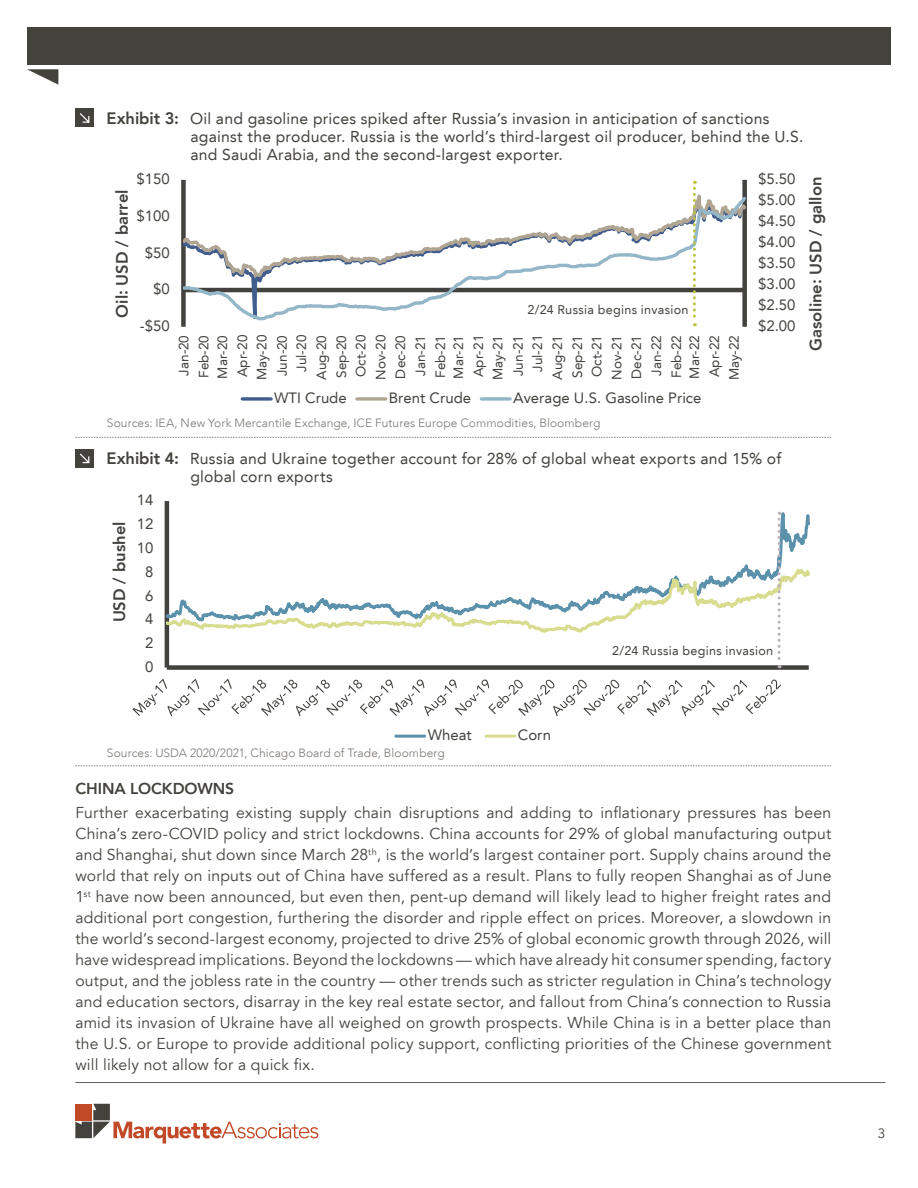
<style>
.page{position:relative;width:918px;height:1188px;background:#fff}
.page>*{position:absolute;margin:0;border:0;box-sizing:border-box;transform-origin:0 0}
.t1{font:800 16.5px "Avenir LT";color:#43423e}
.t2{font:15.75px/21px "Avenir LT";letter-spacing:.01em;color:#43423d;text-align:justify}
.t3{font:15.75px/18px "Avenir LT";letter-spacing:.015em;color:#43423d}
.t4{font:800 15.75px "Avenir";letter-spacing:-.005em;color:#43423d}
.t5{font:15px "Avenir LT";color:#43423e}
.t6{font:13.5px/19.8px "Avenir LT";letter-spacing:.005em;color:#43423e;text-align:right}
.t7{font:13.5px "Avenir LT";color:#43423d}
.t8{font:12.6px "Avenir LT";letter-spacing:.025em;color:#43423d}
.t9{font:300 12px "Avenir LT";letter-spacing:.01em;color:#7c7874}
.s1{font-weight:800;font-size:16.5px}
</style>
<div class="page">
<hr style="left:75px;top:1082px;width:810px;height:1px;background:#65605c">
<svg style="left:75px;top:1104px;width:243px;height:40px"></svg>
<div style="left:27px;top:27px;width:864px;height:38px;background:#43423d"></div>
<svg style="left:27px;top:69px;width:31px;height:16px"></svg>
<svg style="left:75px;top:437px;width:756px;height:1px"></svg>
<div style="left:75px;top:109px;width:19px;height:18px;background:#43423d"></div>
<svg style="left:80px;top:113px;width:10px;height:10px"></svg>
<div style="left:742px;top:180px;width:5px;height:147px;background:#43423e"></div>
<div style="left:181px;top:180px;width:5px;height:147px;background:#43423e"></div>
<svg style="left:183px;top:194px;width:563px;height:128px"></svg>
<svg style="left:242px;top:397px;width:29px;height:4px"></svg>
<svg style="left:357px;top:397px;width:29px;height:4px"></svg>
<svg style="left:481px;top:397px;width:29px;height:4px"></svg>
<svg style="left:693px;top:181px;width:3px;height:145px"></svg>
<svg style="left:75px;top:766px;width:756px;height:1px"></svg>
<div style="left:75px;top:449px;width:19px;height:19px;background:#43423d"></div>
<svg style="left:79px;top:453px;width:11px;height:11px"></svg>
<hr style="left:165px;top:501px;width:4px;height:167px;background:#43423e">
<div style="left:167px;top:665px;width:642px;height:5px;background:#43423e"></div>
<svg style="left:169px;top:501px;width:641px;height:41px"></svg>
<svg style="left:167px;top:542px;width:643px;height:96px"></svg>
<svg style="left:132px;top:679px;width:649px;height:37px"></svg>
<hr style="left:396px;top:735px;width:29px;height:3px;background:#5b91ab">
<hr style="left:486px;top:735px;width:29px;height:3px;background:#d8dc8e">
<svg style="left:778px;top:512px;width:3px;height:156px"></svg>
<p class="t3" style="left:190px;top:110px;width:615px;text-indent:-84px"><span class="s1">Exhibit 3:</span> Oil and gasoline prices spiked after Russia’s invasion in anticipation of sanctions against the producer. Russia is the world’s third-largest oil producer, behind the U.S. and Saudi Arabia, and the second-largest exporter.</p>
<p class="t1" style="left:112px;top:318px;width:130px;rotate:-90deg">Oil: USD / barrel</p>
<p class="t5" style="left:137px;top:170px;width:35px">$150</p>
<p class="t5" style="left:137px;top:207px;width:35px">$100</p>
<p class="t5" style="left:145px;top:244px;width:27px">$50</p>
<p class="t5" style="left:153px;top:280px;width:18px">$0</p>
<p class="t5" style="left:140px;top:317px;width:31px">-$50</p>
<p class="t8" style="left:527px;top:302px;width:163px">2/24 Russia begins invasion</p>
<p class="t6" style="left:174px;top:378px;width:44px;text-align:left;rotate:-90deg">Jan-20<br>Feb-20</p>
<p class="t6" style="left:213px;top:380px;width:47px;rotate:-90deg">Mar-20<br>Apr-20<br>May-20<br>Jun-20<br>Jul-20<br>Aug-20<br>Sep-20<br>Oct-20<br>Nov-20<br>Dec-20<br>Jan-21<br>Feb-21</p>
<p class="t6" style="left:449px;top:380px;width:47px;rotate:-90deg">Mar-21<br>Apr-21<br>May-21<br>Jun-21<br>Jul-21<br>Aug-21<br>Sep-21<br>Oct-21<br>Nov-21<br>Dec-21<br>Jan-22<br>Feb-22</p>
<p class="t6" style="left:685px;top:380px;width:47px;text-align:justify;rotate:-90deg">Mar-22<br>Apr-22<br>May-22</p>
<p class="t5" style="left:274px;top:389px;width:74px">WTI Crude</p>
<p class="t5" style="left:389px;top:389px;width:84px">Brent Crude</p>
<p class="t5" style="left:513px;top:389px;width:190px">Average U.S. Gasoline Price</p>
<p class="t9" style="left:107px;top:416px;width:495px">Sources: IEA, New York Mercantile Exchange, ICE Futures Europe Commodities, Bloomberg</p>
<p class="t5" style="left:758px;top:170px;width:39px">$5.50</p>
<p class="t5" style="left:758px;top:191px;width:39px">$5.00</p>
<p class="t5" style="left:758px;top:212px;width:39px">$4.50</p>
<p class="t5" style="left:758px;top:233px;width:39px">$4.00</p>
<p class="t5" style="left:758px;top:254px;width:39px">$3.50</p>
<p class="t5" style="left:758px;top:275px;width:39px">$3.00</p>
<p class="t5" style="left:758px;top:296px;width:39px">$2.50</p>
<p class="t5" style="left:758px;top:317px;width:39px">$2.00</p>
<p class="t3" style="left:190px;top:450px;width:592px;text-indent:-84px"><span class="s1">Exhibit 4:</span> Russia and Ukraine together account for 28% of global wheat exports and 15% of global corn exports</p>
<p class="t1" style="left:110px;top:622px;width:102px;rotate:-90deg">USD / bushel</p>
<p class="t5" style="left:137px;top:492px;width:18px">14</p>
<p class="t5" style="left:137px;top:515px;width:18px">12</p>
<p class="t5" style="left:137px;top:539px;width:18px">10</p>
<p class="t5" style="left:145px;top:563px;width:10px">8</p>
<p class="t5" style="left:145px;top:587px;width:10px">6</p>
<p class="t5" style="left:145px;top:610px;width:10px">4</p>
<p class="t5" style="left:145px;top:634px;width:10px">2</p>
<p class="t5" style="left:145px;top:658px;width:10px">0</p>
<p class="t8" style="left:612px;top:643px;width:163px">2/24 Russia begins invasion</p>
<p class="t1" style="left:806px;top:351px;width:176px;rotate:-90deg">Gasoline: USD / gallon</p>
<p class="t5" style="left:428px;top:727px;width:46px">Wheat</p>
<p class="t5" style="left:518px;top:727px;width:35px">Corn</p>
<p class="t9" style="left:107px;top:746px;width:339px">Sources: USDA 2020/2021, Chicago Board of Trade, Bloomberg</p>
<p class="t4" style="left:75px;top:776px;width:160px">CHINA LOCKDOWNS</p>
<p class="t2" style="left:75px;top:803px;width:758px">Further exacerbating existing supply chain disruptions and adding to inflationary pressures has been China’s zero-COVID policy and strict lockdowns. China accounts for 29% of global manufacturing output and Shanghai, shut down since March 28<sup>th</sup>, is the world’s largest container port. Supply chains around the world that rely on inputs out of China have suffered as a result. Plans to fully reopen Shanghai as of June 1<sup>st</sup> have now been announced, but even then, pent-up demand will likely lead to higher freight rates and additional port congestion, furthering the disorder and ripple effect on prices. Moreover, a slowdown in the world’s second-largest economy, projected to drive 25% of global economic growth through 2026, will have widespread implications. Beyond the lockdowns — which have already hit consumer spending, factory output, and the jobless rate in the country — other trends such as stricter regulation in China’s technology and education sectors, disarray in the key real estate sector, and fallout from China’s connection to Russia amid its invasion of Ukraine have all weighed on growth prospects. While China is in a better place than the U.S. or Europe to provide additional policy support, conflicting priorities of the Chinese government will likely not allow for a quick fix.</p>
<p class="t7" style="left:878px;top:1126px;width:9px">3</p>
</div>
